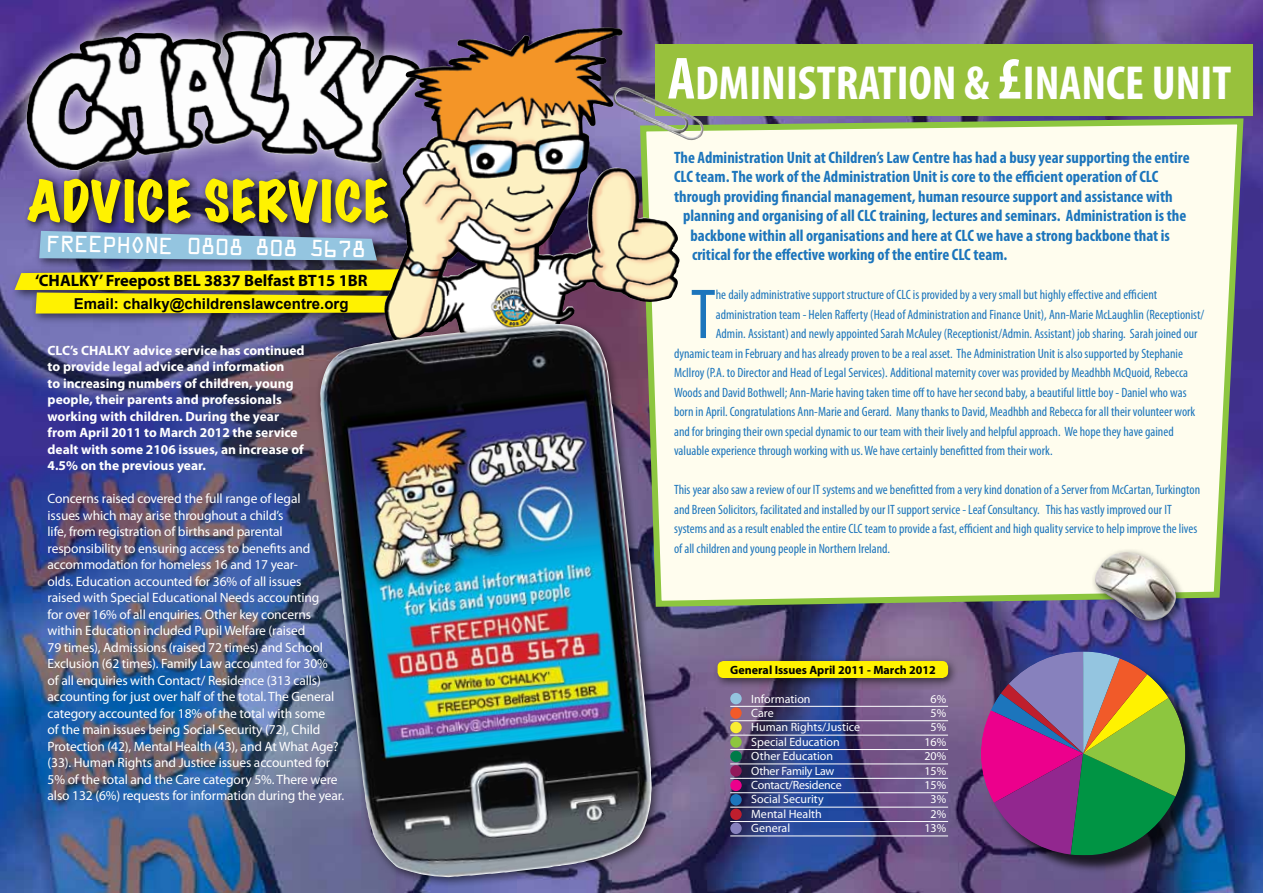
<style>
.page{position:relative;width:1263px;height:893px;background:#fff}
.page>*{position:absolute;margin:0;border:0;box-sizing:border-box;transform-origin:0 0}
.t1{font:condensed 71.4px "Myriad Pro";color:#1c75bc}
.t2{font:expanded 51px "Marker Felt";letter-spacing:.035em;color:#fff200}
.t3{font:700 condensed 48px "Myriad Pro";color:#fff}
.t4{font:21px "OCRA Std";color:#fff}
.t5{font:700 condensed 16.5px "Myriad Pro";color:#1c75bc}
.t6{font:700 16.5px "Myriad Pro";color:#000}
.t7{font:700 15px "Arial";color:#000}
.t8{font:condensed 13.5px/19.5px "Myriad Pro";color:#1c75bc}
.t9{font:13.5px/16.5px "Myriad Pro";letter-spacing:-.01em;color:#fff}
.t10{font:700 13.5px/16.5px "Myriad Pro";color:#fff}
.t11{font:12px "Myriad Pro";color:#fff}
.t12{font:700 12px "Myriad Pro";color:#000}
.t13{font:12px "Myriad Pro";letter-spacing:-.02em;color:#fff}
.s1{font-size:60px}
</style>
<div class="page">
<img style="left:0;top:0;width:1263px;height:893px">
<svg style="left:6px;top:7px;width:435px;height:189px"></svg>
<img style="left:26px;top:32px;width:239px;height:139px">
<svg style="left:637px;top:116px;width:610px;height:494px;background:#f1f0e2"></svg>
<div style="left:655px;top:45px;width:598px;height:71px;background:#98c13c"></div>
<img style="left:613px;top:87px;width:91px;height:54px">
<div style="left:1090px;top:548px;width:97px;height:84px;background:#000;opacity:.55"></div>
<img style="left:1095px;top:552px;width:82px;height:72px">
<div style="left:712px;top:656px;width:247px;height:33px;background:#000;opacity:.55"></div>
<div style="left:717px;top:661px;width:231px;height:17px;background:#fff200;border-radius:6px"></div>
<hr style="left:730px;top:706px;width:218px;height:1px;background:#fff">
<hr style="left:730px;top:720px;width:218px;height:1px;background:#fff">
<hr style="left:730px;top:735px;width:218px;height:1px;background:#fff">
<hr style="left:730px;top:749px;width:218px;height:1px;background:#fff">
<hr style="left:730px;top:763px;width:218px;height:1px;background:#fff">
<hr style="left:730px;top:778px;width:218px;height:1px;background:#fff">
<hr style="left:730px;top:792px;width:218px;height:1px;background:#fff">
<hr style="left:730px;top:807px;width:218px;height:1px;background:#fff">
<hr style="left:730px;top:821px;width:218px;height:1px;background:#fff">
<hr style="left:730px;top:835px;width:218px;height:1px;background:#fff">
<div style="left:730px;top:693px;width:12px;height:11px;background:#94c5e0;border-radius:50%"></div>
<div style="left:730px;top:707px;width:12px;height:12px;background:#f15a29;border-radius:50%"></div>
<div style="left:730px;top:722px;width:12px;height:11px;background:#f9ed32;border-radius:50%"></div>
<div style="left:730px;top:736px;width:12px;height:12px;background:#8dc63f;border-radius:50%"></div>
<div style="left:730px;top:751px;width:12px;height:11px;background:#007a48;border-radius:50%"></div>
<div style="left:730px;top:765px;width:12px;height:12px;background:#91195a;border-radius:50%"></div>
<div style="left:730px;top:780px;width:12px;height:11px;background:#ec008c;border-radius:50%"></div>
<div style="left:730px;top:794px;width:12px;height:11px;background:#1c75bc;border-radius:50%"></div>
<div style="left:730px;top:808px;width:12px;height:12px;background:#be1e2d;border-radius:50%"></div>
<div style="left:730px;top:823px;width:12px;height:11px;background:#8781bd;border-radius:50%"></div>
<div style="left:34px;top:226px;width:354px;height:46px;background:#000;opacity:.55"></div>
<svg style="left:39px;top:234px;width:338px;height:26px;background:#8ebad7"></svg>
<div style="left:10px;top:264px;width:415px;height:37px;background:#000;opacity:.55"></div>
<div style="left:31px;top:288px;width:379px;height:37px;background:#000;opacity:.55"></div>
<svg style="left:15px;top:269px;width:369px;height:45px;background:#dcd114"></svg>
<div style="left:23px;top:173px;width:376px;height:61px;background:#000;opacity:.85"></div>
<div style="left:984px;top:654px;width:220px;height:220px;background:#000;opacity:.75"></div>
<svg style="left:981px;top:651px;width:204px;height:204px;background:#75676f"></svg>
<img style="left:384px;top:27px;width:223px;height:292px">
<div style="left:315px;top:319px;width:348px;height:569px;background:#000;opacity:.55"></div>
<img style="left:320px;top:324px;width:332px;height:553px">
<h2 class="t2" style="left:27px;top:164px;width:363px">ADVICE SERVICE</h2>
<h3 class="t4" style="left:46px;top:234px;width:322px;rotate:1deg">FREEPHONE 0808 808 5678</h3>
<p class="t6" style="left:35px;top:270px;width:334px">‘CHALKY’ Freepost BEL 3837 Belfast BT15 1BR</p>
<p class="t7" style="left:74px;top:294px;width:276px">Email: chalky@childrenslawcentre.org</p>
<p class="t10" style="left:48px;top:342px;width:259px">CLC’s CHALKY advice service has continued to provide legal advice and information<br>to increasing numbers of children, young people, their parents and professionals working with children. During the year from April 2011 to March 2012 the service dealt with some 2106 issues, an increase of 4.5% on the previous year.</p>
<p class="t9" style="left:48px;top:490px;width:298px">Concerns raised covered the full range of legal<br>issues which may arise throughout a child’s<br>life, from registration of births and parental responsibility to ensuring access to benefits and accommodation for homeless 16 and 17 year-<br>olds. Education accounted for 36% of all issues<br>raised with Special Educational Needs accounting<br>for over 16% of all enquiries. Other key concerns within Education included Pupil Welfare (raised<br>79 times), Admissions (raised 72 times) and School Exclusion (62 times). Family Law accounted for 30%<br>of all enquiries with Contact/ Residence (313 calls) accounting for just over half of the total. The General category accounted for 18% of the total with some<br>of the main issues being Social Security (72), Child Protection (42), Mental Health (43), and At What Age? (33). Human Rights and Justice issues accounted for 5% of the total and the Care category 5%. There were also 132 (6%) requests for information during the year.</p>
<h3 class="t3" style="left:668px;top:53px;width:565px"><span class="s1">A</span>DMINISTRATION &amp; <span class="s1">£</span>INANCE UNIT</h3>
<p class="t5" style="left:674px;top:147px;width:517px">The Administration Unit at Children’s Law Centre has had a busy year supporting the entire</p>
<p class="t5" style="left:674px;top:166px;width:486px">CLC team.The work of the Administration Unit is core to the efficient operation of CLC</p>
<p class="t5" style="left:674px;top:186px;width:500px">through providing financial management, human resource support and assistance with</p>
<p class="t5" style="left:683px;top:205px;width:505px">planning and organising of all CLC training, lectures and seminars. Administration is the</p>
<p class="t5" style="left:690px;top:225px;width:481px">backbone within all organisations and here at CLC we have a strong backbone that is</p>
<p class="t5" style="left:692px;top:244px;width:317px">critical for the effective working of the entire CLC team.</p>
<h1 class="t1" style="left:690px;top:271px;width:27px">T</h1>
<p class="t8" style="left:716px;top:285px;width:443px">he daily administrative support structure of CLC is provided by a very small but highly effective and efficient</p>
<p class="t8" style="left:716px;top:304px;width:490px">administration team - Helen Rafferty (Head of Administration and Finance Unit), Ann-Marie McLaughlin (Receptionist/</p>
<p class="t8" style="left:716px;top:324px;width:483px">Admin. Assistant) and newly appointed Sarah McAuley (Receptionist/Admin. Assistant) job sharing. Sarah joined our</p>
<p class="t8" style="left:674px;top:343px;width:510px">dynamic team in February and has already proven to be a real asset. The Administration Unit is also supported by Stephanie</p>
<p class="t8" style="left:674px;top:363px;width:515px">McIlroy (P.A. to Director and Head of Legal Services). Additional maternity cover was provided by Meadhbh McQuoid, Rebecca</p>
<p class="t8" style="left:674px;top:382px;width:514px">Woods and David Bothwell; Ann-Marie having taken time off to have her second baby, a beautiful little boy - Daniel who was</p>
<p class="t8" style="left:674px;top:402px;width:523px">born in April. Congratulations Ann-Marie and Gerard. Many thanks to David, Meadhbh and Rebecca for all their volunteer work</p>
<p class="t8" style="left:674px;top:421px;width:501px">and for bringing their own special dynamic to our team with their lively and helpful approach. We hope they have gained</p>
<p class="t8" style="left:674px;top:441px;width:380px">valuable experience through working with us. We have certainly benefitted from their work.</p>
<p class="t8" style="left:674px;top:480px;width:528px">This year also saw a review of our IT systems and we benefitted from a very kind donation of a Server from McCartan, Turkington and Breen Solicitors, facilitated and installed by our IT support service - Leaf Consultancy. This has vastly improved our IT systems and as a result enabled the entire CLC team to provide a fast, efficient and high quality service to help improve the lives of all children and young people in Northern Ireland.</p>
<p class="t12" style="left:730px;top:662px;width:207px">General Issues April 2011 - March 2012</p>
<p class="t11" style="left:751px;top:691px;width:61px">Information</p>
<p class="t11" style="left:931px;top:691px;width:17px">6%</p>
<p class="t11" style="left:751px;top:705px;width:24px">Care</p>
<p class="t11" style="left:931px;top:705px;width:17px">5%</p>
<p class="t11" style="left:751px;top:720px;width:110px">Human Rights/Justice</p>
<p class="t11" style="left:931px;top:720px;width:17px">5%</p>
<p class="t11" style="left:751px;top:734px;width:90px">Special Education</p>
<p class="t11" style="left:924px;top:734px;width:23px">16%</p>
<p class="t11" style="left:751px;top:749px;width:83px">Other Education</p>
<p class="t11" style="left:924px;top:749px;width:23px">20%</p>
<p class="t13" style="left:751px;top:763px;width:85px">Other Family Law</p>
<p class="t11" style="left:924px;top:763px;width:23px">15%</p>
<p class="t13" style="left:751px;top:777px;width:92px">Contact/Residence</p>
<p class="t11" style="left:924px;top:777px;width:23px">15%</p>
<p class="t11" style="left:751px;top:792px;width:74px">Social Security</p>
<p class="t11" style="left:931px;top:792px;width:17px">3%</p>
<p class="t11" style="left:751px;top:806px;width:72px">Mental Health</p>
<p class="t11" style="left:931px;top:806px;width:17px">2%</p>
<p class="t11" style="left:751px;top:821px;width:40px">General</p>
<p class="t11" style="left:924px;top:821px;width:23px">13%</p>
</div>
